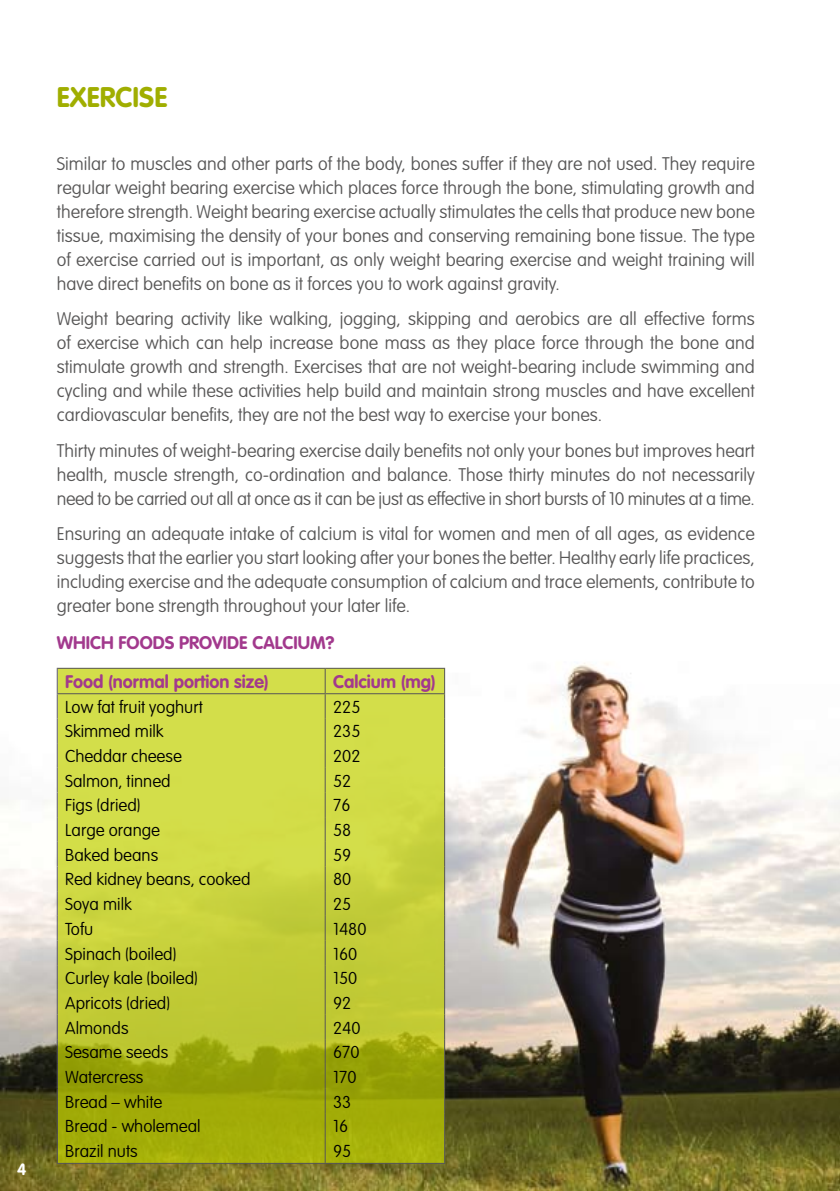
<style>
.page{position:relative;width:840px;height:1191px;background:#fff}
.page>*{position:absolute;margin:0;border:0;box-sizing:border-box;transform-origin:0 0}
.t1{font:700 28px "VAG Rounded";color:#a0ae00}
.t2{font:100 18px/24px "VAG Rounded";color:#575656;text-align:justify}
.t3{font:700 18px "VAG Rounded";color:#a2398d}
.t4{font:100 17px "VAG Rounded";color:#000}
.t5{font:700 16px "VAG Rounded";color:#fff}
</style>
<div class="page">
<img style="left:0;top:663px;width:839px;height:528px">
<svg style="left:58px;top:669px;width:386px;height:493px;background:#c0ca33"></svg>
<hr style="left:57px;top:1162px;width:268px;height:1px;background:#575656">
<hr style="left:57px;top:668px;width:268px;height:1px;background:#575656">
<svg style="left:57px;top:669px;width:1px;height:493px"></svg>
<hr style="left:57px;top:693px;width:268px;height:1px;background:#575656">
<hr style="left:325px;top:668px;width:120px;height:1px;background:#575656">
<hr style="left:325px;top:693px;width:120px;height:1px;background:#575656">
<svg style="left:324px;top:669px;width:1px;height:493px"></svg>
<svg style="left:444px;top:669px;width:1px;height:493px"></svg>
<hr style="left:325px;top:1162px;width:120px;height:1px;background:#575656">
<p class="t5" style="left:17px;top:1160px;width:11px">4</p>
<h1 class="t1" style="left:57px;top:81px;width:44px">Exerci</h1>
<h1 class="t1" style="left:139px;top:81px;width:28px">se</h1>
<p class="t2" style="left:57px;top:151px;width:699px">Similar to muscles and other parts of the body, bones suffer if they are not used. They require regular weight bearing exercise which places force through the bone, stimulating growth and therefore strength. Weight bearing exercise actually stimulates the cells that produce new bone tissue, maximising the density of your bones and conserving remaining bone tissue. The type of exercise carried out is important, as only weight bearing exercise and weight training will have direct benefits on bone as it forces you to work against gravity.</p>
<p class="t2" style="left:57px;top:307px;width:699px">Weight bearing activity like walking, jogging, skipping and aerobics are all effective forms of exercise which can help increase bone mass as they place force through the bone and stimulate growth and strength. Exercises that are not weight-bearing include swimming and cycling and while these activities help build and maintain strong muscles and have excellent cardiovascular benefits, they are not the best way to exercise your bones.</p>
<p class="t2" style="left:57px;top:438px;width:699px">Thirty minutes of weight-bearing exercise daily benefits not only your bones but improves heart health, muscle strength, co-ordination and balance. Those thirty minutes do not necessarily need to be carried out all at once as it can be just as effective in short bursts of 10 minutes at a time.</p>
<p class="t2" style="left:57px;top:521px;width:699px">Ensuring an adequate intake of calcium is vital for women and men of all ages, as evidence suggests that the earlier you start looking after your bones the better. Healthy early life practices, including exercise and the adequate consumption of calcium and trace elements, contribute to greater bone strength throughout your later life.</p>
<p class="t3" style="left:57px;top:632px;width:28px">Which</p>
<p class="t3" style="left:119px;top:632px;width:217px">foods provi de calci um?</p>
<p class="t3" style="left:65px;top:671px;width:205px">Food (normal portion size)</p>
<p class="t3" style="left:333px;top:671px;width:104px">Calcium (mg)</p>
<p class="t4" style="left:65px;top:697px;width:139px">Low fat fruit yoghurt</p>
<p class="t4" style="left:333px;top:697px;width:29px">225</p>
<p class="t4" style="left:65px;top:721px;width:100px">Skimmed milk</p>
<p class="t4" style="left:333px;top:721px;width:29px">235</p>
<p class="t4" style="left:65px;top:746px;width:118px">Cheddar cheese</p>
<p class="t4" style="left:333px;top:746px;width:29px">202</p>
<p class="t4" style="left:65px;top:771px;width:107px">Salmon, tinned</p>
<p class="t4" style="left:333px;top:771px;width:20px">52</p>
<p class="t4" style="left:65px;top:795px;width:76px">Figs (dried)</p>
<p class="t4" style="left:333px;top:795px;width:19px">76</p>
<p class="t4" style="left:65px;top:820px;width:96px">Large orange</p>
<p class="t4" style="left:333px;top:820px;width:20px">58</p>
<p class="t4" style="left:65px;top:845px;width:94px">Baked beans</p>
<p class="t4" style="left:333px;top:845px;width:20px">59</p>
<p class="t4" style="left:65px;top:869px;width:187px">Red kidney beans, cooked</p>
<p class="t4" style="left:333px;top:869px;width:20px">80</p>
<p class="t4" style="left:65px;top:894px;width:68px">Soya milk</p>
<p class="t4" style="left:333px;top:894px;width:20px">25</p>
<p class="t4" style="left:65px;top:919px;width:29px">Tofu</p>
<p class="t4" style="left:333px;top:919px;width:35px">1480</p>
<p class="t4" style="left:65px;top:943px;width:112px">Spinach (boiled)</p>
<p class="t4" style="left:333px;top:943px;width:26px">160</p>
<p class="t4" style="left:65px;top:968px;width:134px">Curley kale (boiled)</p>
<p class="t4" style="left:333px;top:968px;width:26px">150</p>
<p class="t4" style="left:65px;top:993px;width:106px">Apricots (dried)</p>
<p class="t4" style="left:333px;top:993px;width:20px">92</p>
<p class="t4" style="left:65px;top:1017px;width:65px">Almonds</p>
<p class="t4" style="left:333px;top:1017px;width:29px">240</p>
<p class="t4" style="left:65px;top:1042px;width:104px">Sesame seeds</p>
<p class="t4" style="left:333px;top:1042px;width:28px">670</p>
<p class="t4" style="left:65px;top:1067px;width:80px">Watercress</p>
<p class="t4" style="left:333px;top:1067px;width:25px">170</p>
<p class="t4" style="left:65px;top:1091px;width:98px">Bread – white</p>
<p class="t4" style="left:333px;top:1091px;width:20px">33</p>
<p class="t4" style="left:65px;top:1116px;width:137px">Bread - wholemeal</p>
<p class="t4" style="left:333px;top:1116px;width:17px">16</p>
<p class="t4" style="left:65px;top:1141px;width:74px">Brazil nuts</p>
<p class="t4" style="left:333px;top:1141px;width:20px">95</p>
</div>
